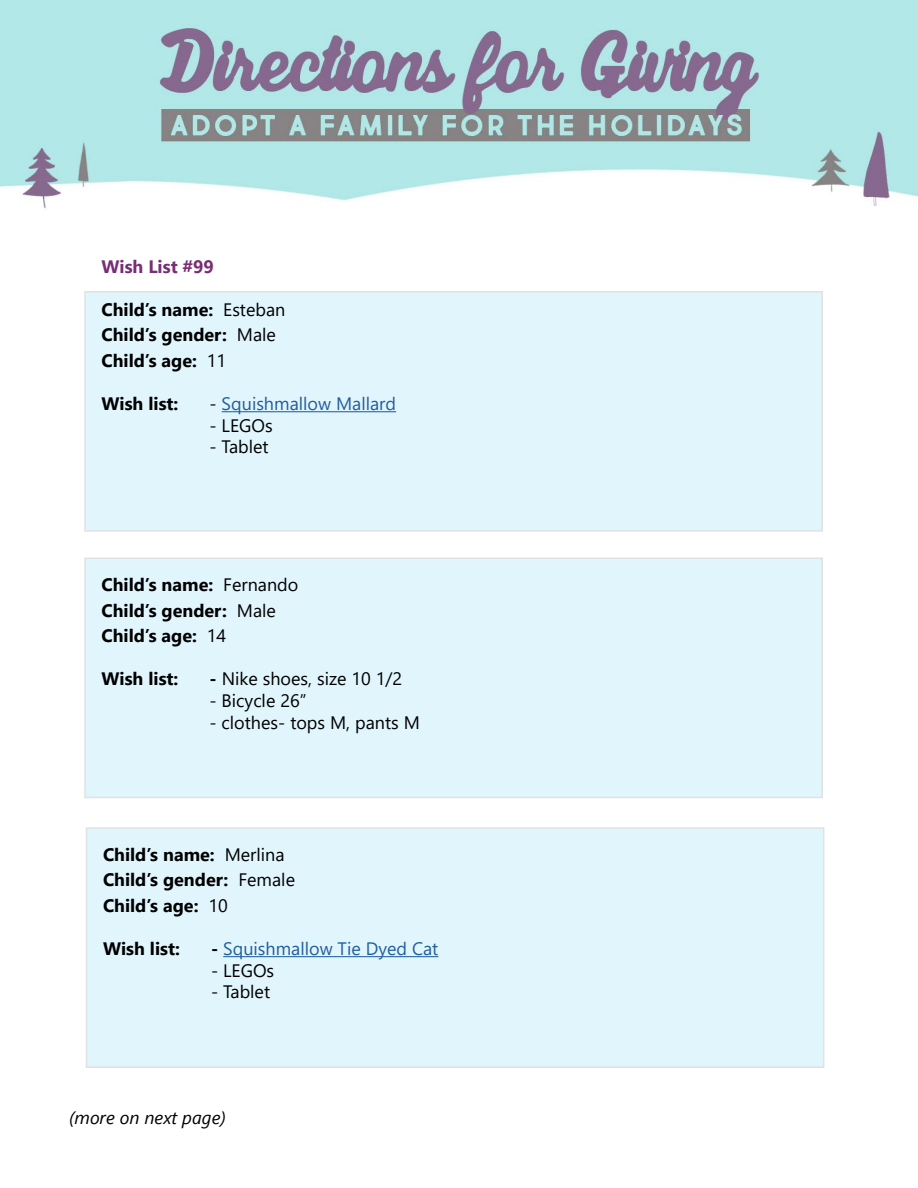
<style>
.page{position:relative;width:918px;height:1188px;background:#fff}
.page>*{position:absolute;margin:0;border:0;box-sizing:border-box;transform-origin:0 0}
.t1{font:700 18px/25.5px "Segoe UI";color:#000}
.t2{font:18px "Segoe UI";color:#000}
.t3{font:18px "Segoe UI";color:#215e9e}
.t4{font:italic 18px "Segoe UI";color:#000}
.t5{font:700 18px "Segoe UI";color:#792d74}
.s1{font-weight:400}
.s2{color:#000}
.s3{font-weight:700}
.s4{font-weight:700;color:#000}
</style>
<div class="page">
<div style="left:85px;top:292px;width:737px;height:239px;background:#e1f5fd"></div>
<img style="left:0;top:0;width:918px;height:208px">
<hr style="left:222px;top:411px;width:174px;height:1px;background:#215e9e">
<div style="left:85px;top:558px;width:737px;height:239px;background:#e1f5fd"></div>
<div style="left:86px;top:828px;width:738px;height:239px;background:#e1f5fd"></div>
<hr style="left:223px;top:956px;width:215px;height:1px;background:#215e9e">
<p class="t5" style="left:102px;top:249px;width:114px">Wish List #99</p>
<p class="t1" style="left:102px;top:295px;width:185px">Child’s name: <span class="s1">Esteban<br></span>Child’s gender: <span class="s1">Male<br></span>Child’s age: <span class="s1">11</span></p>
<p class="t1" style="left:102px;top:390px;width:78px">Wish list:</p>
<p class="t3" style="left:210px;top:387px;width:188px"><span class="s2">-</span> Squishmallow Mallard</p>
<p class="t2" style="left:210px;top:408px;width:65px">- LEGOs</p>
<p class="t2" style="left:210px;top:430px;width:61px">- Tablet</p>
<p class="t1" style="left:102px;top:571px;width:198px">Child’s name: <span class="s1">Fernando<br></span>Child’s gender: <span class="s1">Male<br></span>Child’s age: <span class="s1">14</span></p>
<p class="t1" style="left:102px;top:665px;width:78px">Wish list:</p>
<p class="t2" style="left:210px;top:662px;width:194px"><span class="s3">-</span> Nike shoes, size 10 1/2</p>
<p class="t2" style="left:210px;top:684px;width:99px">- Bicycle 26”</p>
<p class="t2" style="left:210px;top:705px;width:212px">- clothes- tops M, pants M</p>
<p class="t1" style="left:103px;top:840px;width:194px">Child’s name: <span class="s1">Merlina<br></span>Child’s gender: <span class="s1">Female<br></span>Child’s age: <span class="s1">10</span></p>
<p class="t1" style="left:103px;top:935px;width:78px">Wish list:</p>
<p class="t3" style="left:211px;top:932px;width:229px"><span class="s4">-</span> Squishmallow Tie Dyed Cat</p>
<p class="t2" style="left:211px;top:953px;width:65px">- LEGOs</p>
<p class="t2" style="left:211px;top:975px;width:61px">- Tablet</p>
<p class="t4" style="left:69px;top:1100px;width:158px">(more on next page)</p>
</div>
